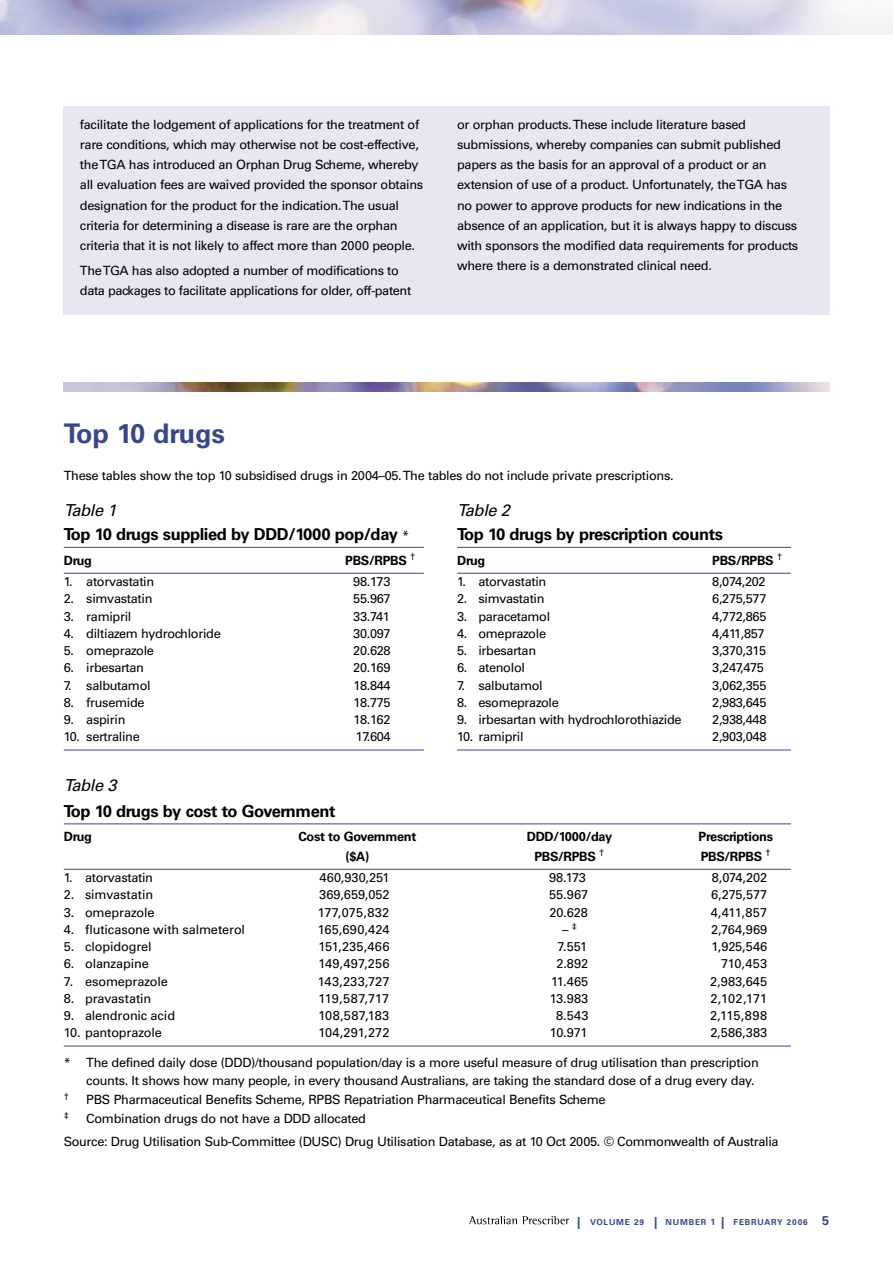
<style>
.page{position:relative;width:893px;height:1263px;background:#fff}
.page>*{position:absolute;margin:0;border:0;box-sizing:border-box;transform-origin:0 0}
.t1{font:700 27px "Univers LT";letter-spacing:-.005em;color:#37478f}
.t2{font:700 16.5px/24.5px "Univers LT";letter-spacing:-.025em;color:#000}
.t3{font:italic 16.5px "Univers LT";letter-spacing:-.025em;color:#000}
.t4{font:12.75px/20.2px "Univers LT";letter-spacing:-.025em;color:#000}
.t5{font:700 12.75px "Univers LT";letter-spacing:-.025em;color:#000}
.t6{font:12.75px "Univers LT";letter-spacing:.015em;color:#000}
.t7{font:12.75px "Univers LT";color:#000}
.t8{font:12.75px "Univers LT";letter-spacing:.01em;color:#000}
.t9{font:12.75px "Univers LT";letter-spacing:.005em;color:#000}
.t10{font:12.75px "Univers LT";letter-spacing:-.005em;color:#000}
.t11{font:12.75px "Univers LT";letter-spacing:.03em;color:#000}
.t12{font:9.6px "Univers LT";color:#000}
.t13{font:700 8.25px "Univers LT";letter-spacing:.1em;color:#37478f}
.s1{font-weight:400;font-style:italic}
.s2{font-weight:400;font-size:12.75px}
.s3{font-size:12px}
.s4{font-size:9px}
.s5{font-size:12.75px}
</style>
<div class="page">
<svg style="left:469px;top:1216px;width:100px;height:8px"></svg>
<div style="left:63px;top:106px;width:766px;height:209px;background:#e7e6f1"></div>
<hr style="left:64px;top:547px;width:360px;height:1px;background:#37478f">
<hr style="left:64px;top:573px;width:360px;height:1px;background:#37478f">
<hr style="left:64px;top:750px;width:360px;height:1px;background:#37478f">
<hr style="left:457px;top:547px;width:334px;height:1px;background:#37478f">
<hr style="left:457px;top:573px;width:334px;height:1px;background:#37478f">
<hr style="left:457px;top:750px;width:334px;height:1px;background:#37478f">
<hr style="left:64px;top:824px;width:727px;height:1px;background:#37478f">
<hr style="left:64px;top:869px;width:727px;height:1px;background:#37478f">
<hr style="left:64px;top:1046px;width:727px;height:1px;background:#37478f">
<img style="left:64px;top:383px;width:765px;height:8px">
<p class="t4" style="left:80px;top:114px;width:345px">facilitate the lodgement of applications for the treatment of rare conditions, which may otherwise not be cost-effective, the TGA has introduced an Orphan Drug Scheme, whereby all evaluation fees are waived provided the sponsor obtains designation for the product for the indication. The usual criteria for determining a disease is rare are the orphan criteria that it is not likely to affect more than 2000 people.</p>
<p class="t4" style="left:80px;top:260px;width:333px">The TGA has also adopted a number of modifications to data packages to facilitate applications for older, off-patent</p>
<p class="t4" style="left:457px;top:114px;width:343px">or orphan products. These include literature based submissions, whereby companies can submit published papers as the basis for an approval of a product or an extension of use of a product. Unfortunately, the TGA has no power to approve products for new indications in the absence of an application, but it is always happy to discuss with sponsors the modified data requirements for products where there is a demonstrated clinical need.</p>
<h1 class="t1" style="left:64px;top:417px;width:163px">Top 10 drugs</h1>
<p class="t4" style="left:64px;top:465px;width:611px">These tables show the top 10 subsidised drugs in 2004–05. The tables do not include private prescriptions.</p>
<p class="t2" style="left:64px;top:498px;width:347px"><span class="s1">Table 1<br></span>Top 10 drugs supplied by DDD/1000 pop/day <span class="s2">*</span></p>
<p class="t5" style="left:64px;top:553px;width:30px">Drug</p>
<p class="t5" style="left:345px;top:553px;width:72px">PBS/RPBS <sup>†</sup></p>
<p class="t4" style="left:64px;top:571px;width:92px">1. atorvastatin</p>
<p class="t4" style="left:353px;top:571px;width:39px">98.173</p>
<p class="t4" style="left:64px;top:589px;width:90px">2. simvastatin</p>
<p class="t4" style="left:353px;top:589px;width:39px">55.967</p>
<p class="t4" style="left:64px;top:606px;width:69px">3. ramipril</p>
<p class="t4" style="left:353px;top:606px;width:38px">33.741</p>
<p class="t4" style="left:64px;top:623px;width:159px">4. diltiazem hydrochloride</p>
<p class="t4" style="left:353px;top:623px;width:39px">30.097</p>
<p class="t4" style="left:64px;top:640px;width:92px">5. omeprazole</p>
<p class="t4" style="left:353px;top:640px;width:39px">20.628</p>
<p class="t4" style="left:64px;top:658px;width:82px">6. irbesartan</p>
<p class="t4" style="left:353px;top:658px;width:39px">20.169</p>
<p class="t4" style="left:64px;top:675px;width:88px">7. salbutamol</p>
<p class="t4" style="left:353px;top:675px;width:39px">18.844</p>
<p class="t4" style="left:64px;top:692px;width:82px">8. frusemide</p>
<p class="t4" style="left:353px;top:692px;width:39px">18.775</p>
<p class="t4" style="left:64px;top:709px;width:63px">9. aspirin</p>
<p class="t4" style="left:353px;top:709px;width:39px">18.162</p>
<p class="t4" style="left:64px;top:727px;width:78px">10. sertraline</p>
<p class="t4" style="left:356px;top:727px;width:36px">17.604</p>
<p class="t3" style="left:457px;top:500px;width:54px">Table 2</p>
<p class="t2" style="left:457px;top:522px;width:267px">Top 10 drugs by prescription counts</p>
<p class="t5" style="left:457px;top:553px;width:30px">Drug</p>
<p class="t5" style="left:712px;top:553px;width:72px">PBS/RPBS <sup>†</sup></p>
<p class="t4" style="left:457px;top:571px;width:91px">1. atorvastatin</p>
<p class="t4" style="left:712px;top:571px;width:55px">8,074,202</p>
<p class="t4" style="left:457px;top:589px;width:89px">2. simvastatin</p>
<p class="t4" style="left:712px;top:589px;width:56px">6,275,577</p>
<p class="t4" style="left:457px;top:606px;width:95px">3. paracetamol</p>
<p class="t4" style="left:712px;top:606px;width:56px">4,772,865</p>
<p class="t4" style="left:457px;top:623px;width:90px">4. omeprazole</p>
<p class="t4" style="left:712px;top:623px;width:54px">4,411,857</p>
<p class="t4" style="left:457px;top:640px;width:80px">5. irbesartan</p>
<p class="t4" style="left:712px;top:640px;width:55px">3,370,315</p>
<p class="t4" style="left:457px;top:658px;width:69px">6. atenolol</p>
<p class="t4" style="left:712px;top:658px;width:53px">3,247,475</p>
<p class="t4" style="left:457px;top:675px;width:87px">7. salbutamol</p>
<p class="t4" style="left:712px;top:675px;width:56px">3,062,355</p>
<p class="t4" style="left:457px;top:692px;width:103px">8. esomeprazole</p>
<p class="t4" style="left:712px;top:692px;width:56px">2,983,645</p>
<p class="t4" style="left:457px;top:709px;width:226px">9. irbesartan with hydrochlorothiazide</p>
<p class="t4" style="left:712px;top:709px;width:56px">2,938,448</p>
<p class="t4" style="left:457px;top:727px;width:68px">10. ramipril</p>
<p class="t4" style="left:712px;top:727px;width:56px">2,903,048</p>
<p class="t3" style="left:64px;top:775px;width:54px">Table 3</p>
<p class="t2" style="left:64px;top:799px;width:273px">Top 10 drugs by cost to Government</p>
<p class="t5" style="left:64px;top:829px;width:30px">Drug</p>
<p class="t5" style="left:298px;top:829px;width:120px">Cost to Government</p>
<p class="t5" style="left:527px;top:829px;width:87px">DDD/1000/day</p>
<p class="t5" style="left:698px;top:829px;width:76px">Prescriptions</p>
<p class="t5" style="left:345px;top:849px;width:25px">($A)</p>
<p class="t5" style="left:534px;top:849px;width:72px">PBS/RPBS <sup>†</sup></p>
<p class="t5" style="left:701px;top:849px;width:72px">PBS/RPBS <sup>†</sup></p>
<p class="t4" style="left:64px;top:867px;width:91px">1. atorvastatin</p>
<p class="t9" style="left:320px;top:870px;width:72px">460,930,251</p>
<p class="t4" style="left:549px;top:867px;width:39px">98.173</p>
<p class="t4" style="left:712px;top:867px;width:57px">8,074,202</p>
<p class="t4" style="left:64px;top:885px;width:91px">2. simvastatin</p>
<p class="t7" style="left:319px;top:887px;width:72px">369,659,052</p>
<p class="t4" style="left:549px;top:885px;width:41px">55.967</p>
<p class="t4" style="left:711px;top:885px;width:58px">6,275,577</p>
<p class="t4" style="left:64px;top:902px;width:92px">3. omeprazole</p>
<p class="t6" style="left:318px;top:904px;width:73px">177,075,832</p>
<p class="t4" style="left:549px;top:902px;width:40px">20.628</p>
<p class="t4" style="left:711px;top:902px;width:58px">4,411,857</p>
<p class="t4" style="left:64px;top:919px;width:183px">4. fluticasone with salmeterol</p>
<p class="t6" style="left:318px;top:922px;width:73px">165,690,424</p>
<p class="t4" style="left:562px;top:919px;width:16px">– <sup>‡</sup></p>
<p class="t4" style="left:711px;top:919px;width:58px">2,764,969</p>
<p class="t4" style="left:64px;top:936px;width:89px">5. clopidogrel</p>
<p class="t6" style="left:318px;top:939px;width:72px">151,235,466</p>
<p class="t4" style="left:557px;top:936px;width:31px">7.551</p>
<p class="t4" style="left:711px;top:936px;width:57px">1,925,546</p>
<p class="t4" style="left:64px;top:954px;width:87px">6. olanzapine</p>
<p class="t8" style="left:318px;top:956px;width:72px">149,497,256</p>
<p class="t4" style="left:556px;top:954px;width:33px">2.892</p>
<p class="t4" style="left:721px;top:954px;width:48px">710,453</p>
<p class="t4" style="left:64px;top:971px;width:106px">7. esomeprazole</p>
<p class="t8" style="left:318px;top:973px;width:73px">143,233,727</p>
<p class="t4" style="left:551px;top:971px;width:39px">11.465</p>
<p class="t4" style="left:710px;top:971px;width:58px">2,983,645</p>
<p class="t4" style="left:64px;top:988px;width:89px">8. pravastatin</p>
<p class="t10" style="left:319px;top:991px;width:72px">119,587,717</p>
<p class="t4" style="left:550px;top:988px;width:40px">13.983</p>
<p class="t4" style="left:710px;top:988px;width:58px">2,102,171</p>
<p class="t4" style="left:64px;top:1005px;width:113px">9. alendronic acid</p>
<p class="t11" style="left:318px;top:1008px;width:72px">108,587,183</p>
<p class="t4" style="left:556px;top:1005px;width:34px">8.543</p>
<p class="t4" style="left:710px;top:1005px;width:59px">2,115,898</p>
<p class="t4" style="left:64px;top:1023px;width:100px">10. pantoprazole</p>
<p class="t7" style="left:318px;top:1025px;width:73px">104,291,272</p>
<p class="t4" style="left:550px;top:1023px;width:39px">10.971</p>
<p class="t4" style="left:710px;top:1023px;width:58px">2,586,383</p>
<p class="t4" style="left:86px;top:1054px;width:674px;line-height:17.2px;text-indent:-23px">* The defined daily dose (DDD)/thousand population/day is a more useful measure of drug utilisation than prescription counts. It shows how many people, in every thousand Australians, are taking the standard dose of a drug every day.</p>
<p class="t12" style="left:64px;top:1091px;width:7px">†</p>
<p class="t4" style="left:86px;top:1089px;width:521px">PBS Pharmaceutical Benefits Scheme, RPBS Repatriation Pharmaceutical Benefits Scheme</p>
<p class="t12" style="left:64px;top:1110px;width:7px">‡</p>
<p class="t4" style="left:64px;top:1108px;width:716px;line-height:22.4px;text-indent:23px">Combination drugs do not have a DDD allocated<br>Source: Drug Utilisation Sub-Committee (DUSC) Drug Utilisation Database, as at 10 Oct 2005. © Commonwealth of Australia</p>
<p class="t13" style="left:577px;top:1217px;width:254px"><span class="s3">|</span> VOLUME 29 <span class="s3">|</span> NUMBER <span class="s4">1</span> <span class="s3">|</span> FEBRUARY 2006 <span class="s5">5</span></p>
</div>
